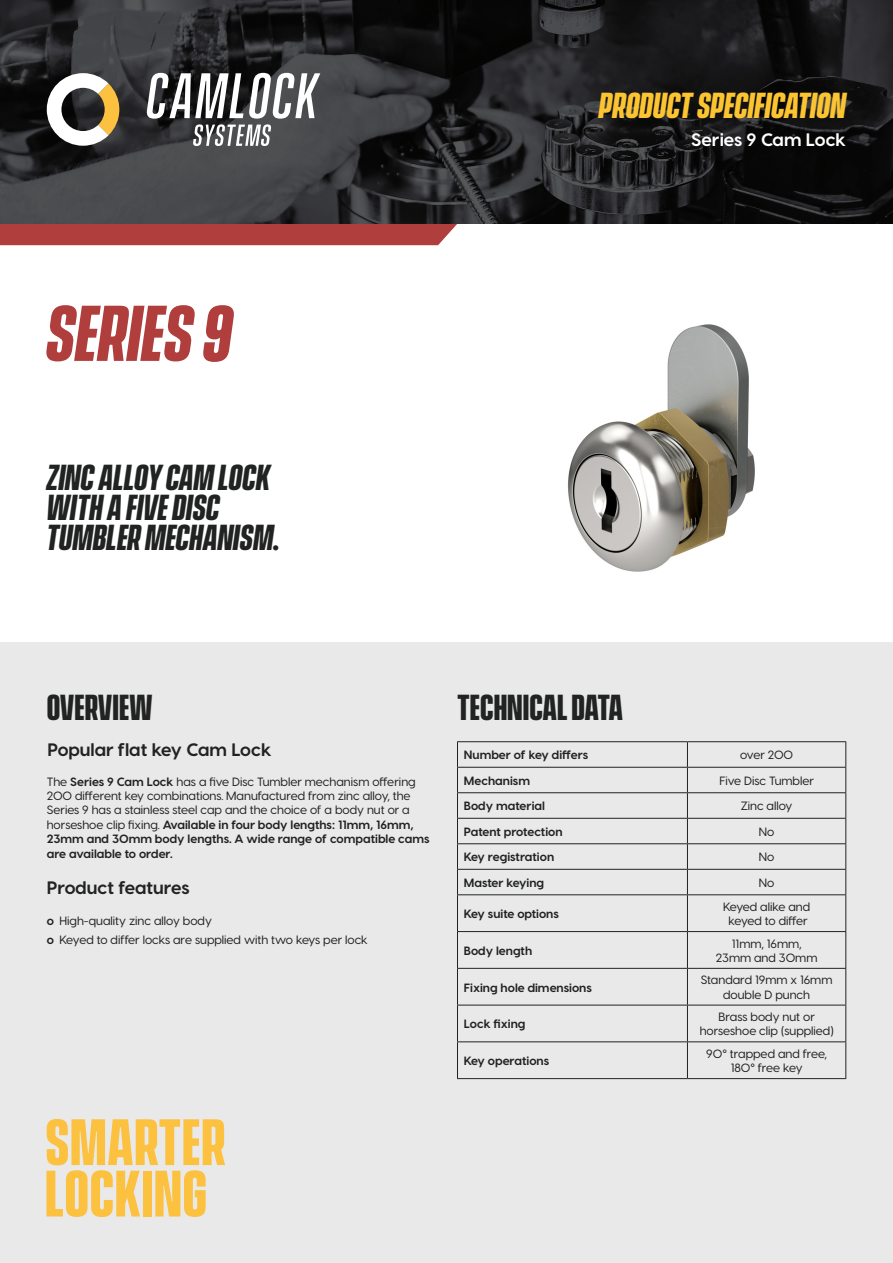
<style>
.page{position:relative;width:893px;height:1263px;background:#fff}
.page>*{position:absolute;margin:0;border:0;box-sizing:border-box;transform-origin:0 0}
.Product_name__large{font:italic 700 72px "Vanguard CF";color:#af3e3c}
.Product_specificatio{font:italic 700 33px/30px "Vanguard CF";color:#212222}
.Sub-heading{font:700 33px "Vanguard CF";color:#212222}
.Product_specificatio-2{font:italic 700 33px "Vanguard CF";color:#fcc431}
.Introduction{font:700 18px "Visby CF";color:#212222}
.Introduction-2{font:700 18px "Visby CF";color:#fff}
.Body_copy{font:500 12px/14.4px "Visby CF";color:#212222}
.Table_text_-_right_c{font:500 12px/14.4px "Visby CF";color:#212222;text-align:center}
.Table_text_-_left_co{font:700 12px "Visby CF";color:#212222}
.s1{font-weight:700}
</style>
<div class="page">
<div style="left:0;top:642px;width:893px;height:621px;background:#e9e9e9"></div>
<img style="left:568px;top:324px;width:187px;height:248px">
<svg style="left:0;top:0;width:893px;height:224px;background:#252527"></svg>
<svg style="left:46px;top:1119px;width:179px;height:98px"></svg>
<svg style="left:47px;top:73px;width:72px;height:73px"></svg>
<svg style="left:146px;top:73px;width:174px;height:73px"></svg>
<div style="left:0;top:224px;width:457px;height:21px;background:#af3e3c"></div>
<hr style="left:457px;top:767px;width:230px;height:1px;background:#212222">
<hr style="left:687px;top:767px;width:159px;height:1px;background:#212222">
<hr style="left:457px;top:792px;width:230px;height:1px;background:#212222">
<hr style="left:687px;top:792px;width:159px;height:1px;background:#212222">
<hr style="left:457px;top:818px;width:230px;height:1px;background:#212222">
<hr style="left:687px;top:818px;width:159px;height:1px;background:#212222">
<hr style="left:457px;top:843px;width:230px;height:1px;background:#212222">
<hr style="left:687px;top:843px;width:159px;height:1px;background:#212222">
<hr style="left:457px;top:869px;width:230px;height:1px;background:#212222">
<hr style="left:687px;top:869px;width:159px;height:1px;background:#212222">
<svg style="left:687px;top:742px;width:1px;height:152px"></svg>
<hr style="left:457px;top:894px;width:230px;height:1px;background:#212222">
<hr style="left:687px;top:894px;width:159px;height:1px;background:#212222">
<hr style="left:687px;top:895px;width:1px;height:36px;background:#212222">
<hr style="left:457px;top:931px;width:230px;height:1px;background:#212222">
<hr style="left:687px;top:931px;width:159px;height:1px;background:#212222">
<hr style="left:687px;top:932px;width:1px;height:36px;background:#212222">
<hr style="left:457px;top:968px;width:230px;height:1px;background:#212222">
<hr style="left:687px;top:968px;width:159px;height:1px;background:#212222">
<hr style="left:687px;top:969px;width:1px;height:36px;background:#212222">
<hr style="left:457px;top:1005px;width:230px;height:1px;background:#212222">
<hr style="left:687px;top:1005px;width:159px;height:1px;background:#212222">
<hr style="left:687px;top:1005px;width:1px;height:36px;background:#212222">
<hr style="left:457px;top:1041px;width:230px;height:1px;background:#212222">
<hr style="left:687px;top:1041px;width:159px;height:1px;background:#212222">
<hr style="left:687px;top:1042px;width:1px;height:36px;background:#212222">
<hr style="left:457px;top:1078px;width:230px;height:1px;background:#212222">
<hr style="left:687px;top:1078px;width:159px;height:1px;background:#212222">
<hr style="left:457px;top:741px;width:230px;height:1px;background:#212222">
<hr style="left:687px;top:741px;width:159px;height:1px;background:#212222">
<svg style="left:457px;top:742px;width:1px;height:152px"></svg>
<svg style="left:845px;top:742px;width:1px;height:152px"></svg>
<hr style="left:457px;top:895px;width:1px;height:36px;background:#212222">
<hr style="left:845px;top:895px;width:1px;height:36px;background:#212222">
<hr style="left:457px;top:932px;width:1px;height:36px;background:#212222">
<hr style="left:845px;top:932px;width:1px;height:36px;background:#212222">
<hr style="left:457px;top:969px;width:1px;height:36px;background:#212222">
<hr style="left:845px;top:969px;width:1px;height:36px;background:#212222">
<hr style="left:457px;top:1005px;width:1px;height:36px;background:#212222">
<hr style="left:845px;top:1005px;width:1px;height:36px;background:#212222">
<hr style="left:457px;top:1042px;width:1px;height:36px;background:#212222">
<hr style="left:845px;top:1042px;width:1px;height:36px;background:#212222">
<p class="Product_specificatio-2" style="left:599px;top:86px;width:248px">PRODUCT SPECIFICATION</p>
<p class="Introduction-2" style="left:691px;top:128px;width:156px">Series 9 Cam Lock</p>
<p class="Product_name__large" style="left:47px;top:292px;width:188px">SERIES 9</p>
<p class="Product_specificatio" style="left:47px;top:464px;width:236px">ZINC ALLOY CAM LOCK<br>WITH A FIVE DISC<br>TUMBLER MECHANISM.</p>
<p class="Sub-heading" style="left:47px;top:688px;width:107px">OVERVIEW</p>
<p class="Introduction" style="left:48px;top:738px;width:226px">Popular flat key Cam Lock</p>
<p class="Body_copy" style="left:47px;top:774px;width:384px">The <span class="s1">Series 9 Cam Lock</span> has a five Disc Tumbler mechanism offering 200 different key combinations. Manufactured from zinc alloy, the Series 9 has a stainless steel cap and the choice of a body nut or a horseshoe clip fixing. <span class="s1">Available in four body lengths: 11mm, 16mm, 23mm and 30mm body lengths. A wide range of compatible cams are available to order.</span></p>
<p class="Introduction" style="left:47px;top:876px;width:144px">Product features</p>
<p class="Body_copy" style="left:47px;top:913px;width:167px"><span class="s1">о</span> High-quality zinc alloy body</p>
<p class="Body_copy" style="left:47px;top:932px;width:323px"><span class="s1">о</span> Keyed to differ locks are supplied with two keys per lock</p>
<p class="Sub-heading" style="left:457px;top:688px;width:168px">TECHNICAL DATA</p>
<p class="Table_text_-_left_co" style="left:464px;top:747px;width:126px">Number of key differs</p>
<p class="Table_text_-_right_c" style="left:740px;top:748px;width:55px">over 200</p>
<p class="Table_text_-_left_co" style="left:464px;top:773px;width:68px">Mechanism</p>
<p class="Table_text_-_right_c" style="left:719px;top:773px;width:96px">Five Disc Tumbler</p>
<p class="Table_text_-_left_co" style="left:464px;top:798px;width:83px">Body material</p>
<p class="Table_text_-_right_c" style="left:741px;top:799px;width:53px">Zinc alloy</p>
<p class="Table_text_-_left_co" style="left:464px;top:824px;width:100px">Patent protection</p>
<p class="Table_text_-_right_c" style="left:759px;top:824px;width:17px">No</p>
<p class="Table_text_-_left_co" style="left:464px;top:849px;width:92px">Key registration</p>
<p class="Table_text_-_right_c" style="left:759px;top:850px;width:17px">No</p>
<p class="Table_text_-_left_co" style="left:464px;top:875px;width:82px">Master keying</p>
<p class="Table_text_-_right_c" style="left:759px;top:875px;width:17px">No</p>
<p class="Table_text_-_left_co" style="left:464px;top:906px;width:97px">Key suite options</p>
<p class="Table_text_-_right_c" style="left:723px;top:899px;width:89px">Keyed alike and keyed to differ</p>
<p class="Table_text_-_left_co" style="left:464px;top:943px;width:70px">Body length</p>
<p class="Table_text_-_right_c" style="left:716px;top:936px;width:103px">11mm, 16mm,<br>23mm and 30mm</p>
<p class="Table_text_-_left_co" style="left:464px;top:980px;width:130px">Fixing hole dimensions</p>
<p class="Table_text_-_right_c" style="left:701px;top:973px;width:133px">Standard 19mm x 16mm double D punch</p>
<p class="Table_text_-_left_co" style="left:464px;top:1016px;width:63px">Lock fixing</p>
<p class="Table_text_-_right_c" style="left:700px;top:1009px;width:135px">Brass body nut or horseshoe clip (supplied)</p>
<p class="Table_text_-_left_co" style="left:464px;top:1053px;width:87px">Key operations</p>
<p class="Table_text_-_right_c" style="left:706px;top:1046px;width:122px">90° trapped and free,<br>180° free key</p>
</div>
